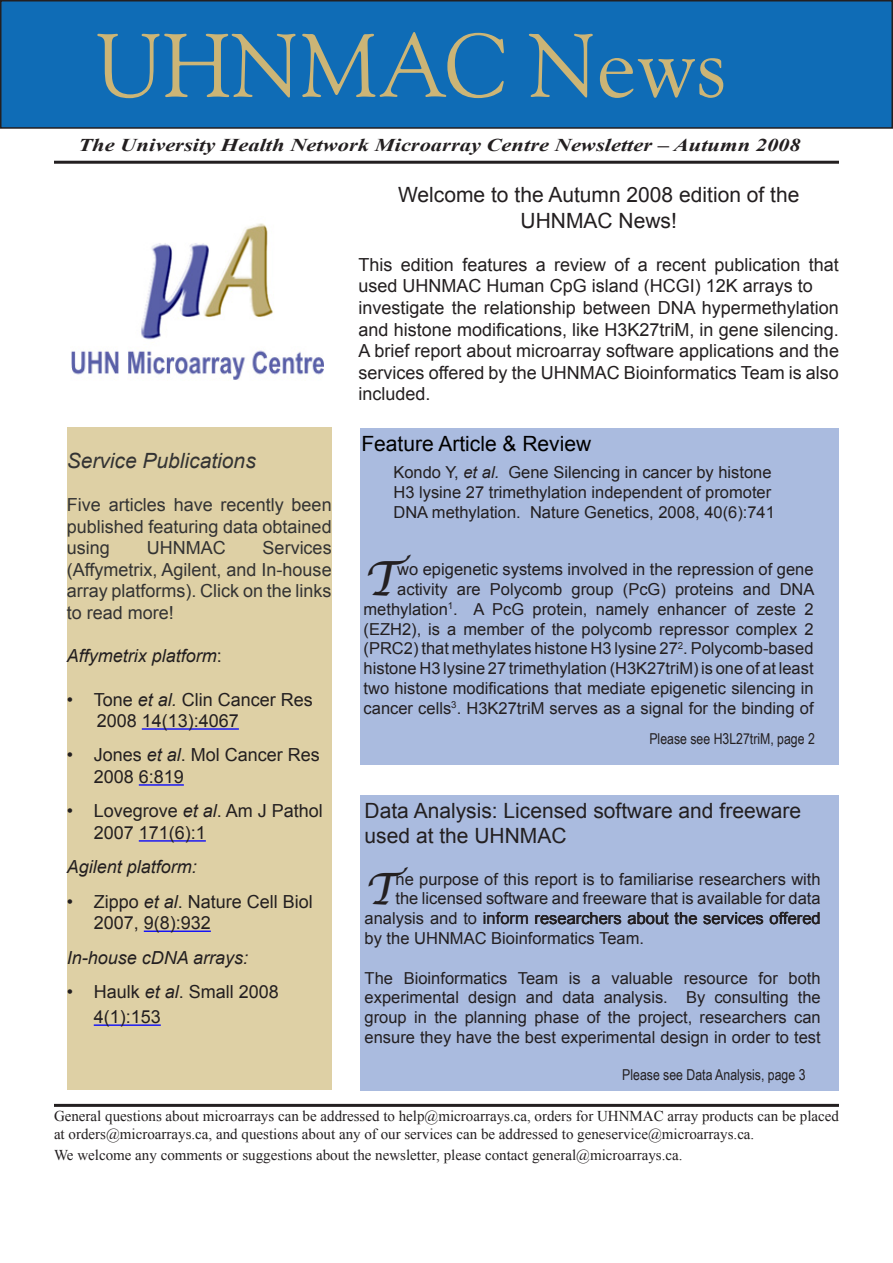
<style>
.page{position:relative;width:893px;height:1263px;background:#fff}
.page>*{position:absolute;margin:0;border:0;box-sizing:border-box;transform-origin:0 0}
.t1{font:90px "Goudy Old Style BT";color:#ccb576}
.t2{font:italic 47.1px "Lucida Calligraphy";color:#231f20}
.t3{font:italic 43.2px "Lucida Calligraphy";color:#231f20}
.t4{font:21px/25.2px "Arial";color:#231f20}
.t5{font:21px "Arial";color:#000}
.t6{font:italic 21px "Arial";color:#333}
.t7{font:18px/21.6px "Arial";color:#231f20}
.t8{font:18px/21.6px "Arial";color:#333;text-align:justify}
.t9{font:italic 700 18px "Times New Roman";color:#231f20;scale:1.25 1}
.t10{font:italic 18px "Arial";color:#231f20}
.t11{font:16.5px/19.8px "Arial";color:#231f20}
.t12{font:15px/18px "Times New Roman";color:#231f20}
.t13{font:15px "Arial Narrow";color:#231f20}
.s1{font-style:normal}
.s2{font-style:italic}
</style>
<div class="page">
<div style="left:1px;top:1px;width:891px;height:127px;background:#0f6cb6"></div>
<div style="left:0;top:0;width:893px;height:129px;border:2px solid #231f20"></div>
<hr style="left:54px;top:161px;width:785px;height:3px;background:#231f20">
<hr style="left:54px;top:1104px;width:785px;height:3px;background:#231f20">
<div style="left:360px;top:796px;width:479px;height:295px;background:#aabbdf"></div>
<div style="left:360px;top:428px;width:479px;height:337px;background:#aabbdf"></div>
<div style="left:67px;top:427px;width:265px;height:663px;background:#ded0a5"></div>
<hr style="left:142px;top:728px;width:97px;height:2px;background:#00f">
<hr style="left:139px;top:784px;width:45px;height:2px;background:#00f">
<hr style="left:139px;top:840px;width:67px;height:1px;background:#00f">
<hr style="left:144px;top:930px;width:67px;height:2px;background:#00f">
<hr style="left:94px;top:1024px;width:67px;height:2px;background:#00f">
<img style="left:71px;top:223px;width:253px;height:157px">
<p class="t1" style="left:96px;top:10px;width:632px">UHNMAC News</p>
<p class="t9" style="left:78px;top:133px;width:579px">The University Health Network Microarray Centre Newsletter – Autumn 2008</p>
<p class="t6" style="left:67px;top:447px;width:191px">Service Publications</p>
<p class="t8" style="left:67px;top:494px;width:266px">Five articles have recently been published featuring data obtained using</p>
<p class="t8" style="left:67px;top:537px;width:266px;text-indent:196px">Services (Affymetrix, Agilent, and In-house array platforms). Click on the links to read more!</p>
<p class="t10" style="left:67px;top:644px;width:157px">Affymetrix platform<span class="s1">:</span></p>
<p class="t7" style="left:94px;top:688px;width:221px">Tone <span class="s2">et al.</span> Clin Cancer Res</p>
<p class="t7" style="left:97px;top:710px;width:144px">2008 14(13):4067</p>
<p class="t7" style="left:94px;top:744px;width:228px">Jones <span class="s2">et al</span>. Mol Cancer Res<br>2008 6:819</p>
<p class="t7" style="left:94px;top:800px;width:231px">Lovegrove <span class="s2">et al</span>. Am J Pathol<br>2007 171(6):1</p>
<p class="t10" style="left:67px;top:855px;width:132px">Agilent platform:</p>
<p class="t7" style="left:94px;top:891px;width:221px">Zippo <span class="s2">et al</span>. Nature Cell Biol<br>2007, 9(8):932</p>
<p class="t10" style="left:67px;top:946px;width:183px">In-house cDNA arrays:</p>
<p class="t7" style="left:94px;top:979px;width:187px;line-height:25.2px">Haulk <span class="s2">et al</span>. Small 2008<br>4(1):153</p>
<p class="t8" style="left:147px;top:537px;width:80px">UHNMAC</p>
<p class="t7" style="left:67px;top:688px;width:8px">•</p>
<p class="t7" style="left:67px;top:744px;width:8px">•</p>
<p class="t7" style="left:67px;top:800px;width:8px">•</p>
<p class="t7" style="left:67px;top:891px;width:8px">•</p>
<p class="t7" style="left:67px;top:981px;width:8px">•</p>
<p class="t4" style="left:398px;top:183px;width:403px">Welcome to the Autumn 2008 edition of the</p>
<p class="t4" style="left:521px;top:208px;width:158px">UHNMAC News!</p>
<p class="t7" style="left:359px;top:254px;width:482px">This edition features a review of a recent publication that used UHNMAC Human CpG island (HCGI) 12K arrays to</p>
<p class="t7" style="left:359px;top:297px;width:482px;text-align:justify">investigate the relationship between DNA hypermethylation and histone modifications, like H3K27triM, in gene silencing.<br>A brief report about microarray software applications and the services offered by the UHNMAC Bioinformatics Team is also included.</p>
<p class="t5" style="left:361px;top:430px;width:231px">Feature Article &amp; Review</p>
<p class="t11" style="left:393px;top:463px;width:383px">Kondo Y, <span class="s2">et al.</span> Gene Silencing in cancer by histone<br>H3 lysine 27 trimethylation independent of promoter<br>DNA methylation. Nature Genetics, 2008, 40(6):741</p>
<p class="t2" style="left:364px;top:550px;width:35px">T</p>
<p class="t11" style="left:364px;top:560px;width:452px;text-align:right">wo epigenetic systems involved in the repression of gene activity are Polycomb group (PcG) proteins and DNA methylation<sup>1</sup>. A PcG protein, namely enhancer of zeste 2 (EZH2), is a member of the polycomb repressor complex 2 (PRC2) that methylates histone H3 lysine 27<sup>2</sup>. Polycomb-based histone H3 lysine 27 trimethylation (H3K27triM) is one of at least two histone modifications that mediate epigenetic silencing in cancer cells<sup>3</sup>. H3K27triM serves as a signal for the binding of</p>
<p class="t13" style="left:649px;top:727px;width:167px">Please see H3L27triM, page 2</p>
<p class="t4" style="left:365px;top:798px;width:438px">Data Analysis: Licensed software and freeware used at the UHNMAC</p>
<p class="t3" style="left:365px;top:863px;width:32px">T</p>
<p class="t11" style="left:395px;top:869px;width:427px">he purpose of this report is to familiarise researchers with</p>
<p class="t11" style="left:395px;top:889px;width:427px">the licensed software and freeware that is available for data</p>
<p class="t11" style="left:365px;top:909px;width:458px">analysis and to inform researchers about the services offered</p>
<p class="t11" style="left:365px;top:928px;width:281px">by the UHNMAC Bioinformatics Team.</p>
<p class="t11" style="left:365px;top:968px;width:458px;text-align:justify">The Bioinformatics Team is a valuable resource for both experimental design and data analysis. By consulting the group in the planning phase of the project, researchers can ensure they have the best experimental design in order to test</p>
<p class="t13" style="left:622px;top:1063px;width:185px">Please see Data Analysis, page 3</p>
<p class="t12" style="left:54px;top:1106px;width:786px">General questions about microarrays can be addressed to help@microarrays.ca, orders for UHNMAC array products can be placed at orders@microarrays.ca, and questions about any of our services can be addressed to geneservice@microarrays.ca.</p>
<p class="t12" style="left:54px;top:1146px;width:630px">We welcome any comments or suggestions about the newsletter, please contact general@microarrays.ca.</p>
</div>
